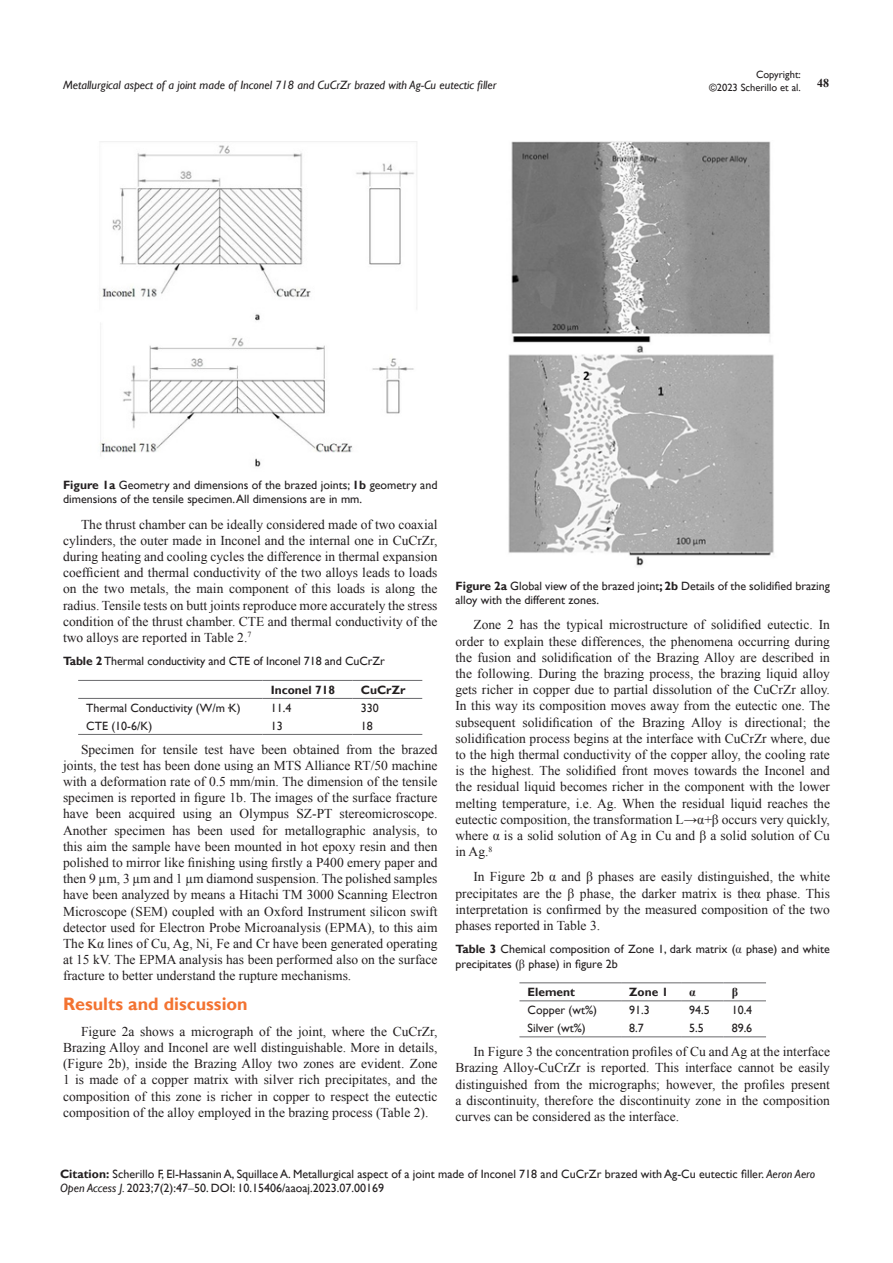
<style>
.page{position:relative;width:893px;height:1263px;background:#fff}
.page>*{position:absolute;margin:0;border:0;box-sizing:border-box;transform-origin:0 0}
.List_Paragraph{font:700 18px "Gill Sans";color:#f37331}
.t1{font:13.5px/16.2px "Times New Roman";color:#231f20;text-align:justify}
.Citation{font:12px/14.4px "Gill Sans";color:#231f20}
.MDPI_5_1_figure_capt{font:12px/14.4px "Gill Sans";color:#231f20}
.t2{font:italic 12px "Gill Sans";color:#231f20}
.t3{font:700 12px "Gill Sans";color:#231f20}
.t4{font:700 12px "Times New Roman";color:#231f20}
.t5{font:10.5px/12.6px "Gill Sans";color:#231f20;text-align:right}
.s1{font-weight:700}
.s2{font-family:"Times New Roman"}
.s3{font-style:italic}
</style>
<div class="page">
<hr style="left:78px;top:680px;width:185px;height:1px;background:#69696c">
<hr style="left:263px;top:680px;width:90px;height:1px;background:#69696c">
<hr style="left:353px;top:680px;width:69px;height:1px;background:#69696c">
<hr style="left:78px;top:698px;width:185px;height:1px;background:#69696c">
<hr style="left:263px;top:698px;width:90px;height:1px;background:#69696c">
<hr style="left:353px;top:698px;width:69px;height:1px;background:#69696c">
<hr style="left:78px;top:734px;width:185px;height:1px;background:#69696c">
<hr style="left:263px;top:734px;width:90px;height:1px;background:#69696c">
<hr style="left:353px;top:734px;width:69px;height:1px;background:#69696c">
<hr style="left:519px;top:982px;width:102px;height:1px;background:#69696c">
<hr style="left:621px;top:982px;width:60px;height:1px;background:#69696c">
<hr style="left:681px;top:982px;width:42px;height:1px;background:#69696c">
<hr style="left:723px;top:982px;width:43px;height:1px;background:#69696c">
<hr style="left:519px;top:1000px;width:102px;height:1px;background:#69696c">
<hr style="left:621px;top:1000px;width:60px;height:1px;background:#69696c">
<hr style="left:681px;top:1000px;width:42px;height:1px;background:#69696c">
<hr style="left:723px;top:1000px;width:43px;height:1px;background:#69696c">
<hr style="left:519px;top:1036px;width:102px;height:1px;background:#69696c">
<hr style="left:621px;top:1036px;width:60px;height:1px;background:#69696c">
<hr style="left:681px;top:1036px;width:42px;height:1px;background:#69696c">
<hr style="left:723px;top:1036px;width:43px;height:1px;background:#69696c">
<img style="left:100px;top:142px;width:317px;height:325px">
<img style="left:508px;top:141px;width:266px;height:425px">
<p class="t5" style="left:709px;top:69px;width:93px">Copyright:<br>©2023 Scherillo et al.</p>
<p class="t2" style="left:63px;top:78px;width:435px">Metallurgical aspect of a joint made of Inconel 718 and CuCrZr brazed with Ag-Cu eutectic filler</p>
<p class="t4" style="left:817px;top:75px;width:13px">48</p>
<p class="Citation" style="left:63px;top:478px;width:376px"><span class="s1">Figure 1a</span> Geometry and dimensions of the brazed joints; <span class="s1">1b</span> geometry and dimensions of the tensile specimen. All dimensions are in mm.</p>
<p class="t1" style="left:63px;top:516px;width:376px;text-indent:18px">The thrust chamber can be ideally considered made of two coaxial cylinders, the outer made in Inconel and the internal one in CuCrZr, during heating and cooling cycles the difference in thermal expansion coefficient and thermal conductivity of the two alloys leads to loads on the two metals, the main component of this loads is along the radius. Tensile tests on butt joints reproduce more accurately the stress condition of the thrust chamber. CTE and thermal conductivity of the two alloys are reported in Table 2.<sup>7</sup></p>
<p class="Citation" style="left:63px;top:654px;width:323px"><span class="s1">Table 2</span> Thermal conductivity and CTE of Inconel 718 and CuCrZr</p>
<p class="t3" style="left:271px;top:682px;width:66px">Inconel 718</p>
<p class="t3" style="left:361px;top:682px;width:46px">CuCrZr</p>
<p class="Citation" style="left:86px;top:700px;width:156px">Thermal Conductivity (W/m·K)</p>
<p class="Citation" style="left:271px;top:700px;width:22px">11.4</p>
<p class="Citation" style="left:361px;top:700px;width:19px">330</p>
<p class="Citation" style="left:86px;top:718px;width:67px">CTE (10-6/K)</p>
<p class="Citation" style="left:271px;top:718px;width:13px">13</p>
<p class="Citation" style="left:361px;top:718px;width:13px">18</p>
<p class="t1" style="left:63px;top:741px;width:376px;text-indent:18px">Specimen for tensile test have been obtained from the brazed joints, the test has been done using an MTS Alliance RT/50 machine with a deformation rate of 0.5 mm/min. The dimension of the tensile specimen is reported in figure 1b. The images of the surface fracture have been acquired using an Olympus SZ-PT stereomicroscope.<br>Another specimen has been used for metallographic analysis, to this aim the sample have been mounted in hot epoxy resin and then polished to mirror like finishing using firstly a P400 emery paper and then 9 µm, 3 µm and 1 µm diamond suspension. The polished samples have been analyzed by means a Hitachi TM 3000 Scanning Electron Microscope (SEM) coupled with an Oxford Instrument silicon swift detector used for Electron Probe Microanalysis (EPMA), to this aim The Kα lines of Cu, Ag, Ni, Fe and Cr have been generated operating at 15 kV. The EPMA analysis has been performed also on the surface fracture to better understand the rupture mechanisms.</p>
<p class="List_Paragraph" style="left:63px;top:993px;width:186px">Results and discussion</p>
<p class="t1" style="left:63px;top:1023px;width:376px;text-indent:18px">Figure 2a shows a micrograph of the joint, where the CuCrZr, Brazing Alloy and Inconel are well distinguishable. More in details, (Figure 2b), inside the Brazing Alloy two zones are evident. Zone 1 is made of a copper matrix with silver rich precipitates, and the composition of this zone is richer in copper to respect the eutectic composition of the alloy employed in the brazing process (Table 2).</p>
<p class="MDPI_5_1_figure_capt" style="left:455px;top:579px;width:376px"><span class="s1">Figure 2a</span> Global view of the brazed joint<span class="s1">; 2b</span> Details of the solidified brazing alloy with the different zones.</p>
<p class="t1" style="left:455px;top:616px;width:376px;text-indent:18px">Zone 2 has the typical microstructure of solidified eutectic. In order to explain these differences, the phenomena occurring during the fusion and solidification of the Brazing Alloy are described in the following. During the brazing process, the brazing liquid alloy gets richer in copper due to partial dissolution of the CuCrZr alloy.<br>In this way its composition moves away from the eutectic one. The subsequent solidification of the Brazing Alloy is directional; the solidification process begins at the interface with CuCrZr where, due to the high thermal conductivity of the copper alloy, the cooling rate is the highest. The solidified front moves towards the Inconel and the residual liquid becomes richer in the component with the lower melting temperature, i.e. Ag. When the residual liquid reaches the eutectic composition, the transformation L→α+β occurs very quickly, where α is a solid solution of Ag in Cu and β a solid solution of Cu in Ag.<sup>8</sup></p>
<p class="t1" style="left:455px;top:868px;width:376px;text-indent:18px">In Figure 2b α and β phases are easily distinguished, the white precipitates are the β phase, the darker matrix is theα phase. This interpretation is confirmed by the measured composition of the two phases reported in Table 3.</p>
<p class="Citation" style="left:455px;top:942px;width:376px"><span class="s1">Table 3</span> Chemical composition of Zone 1, dark matrix (<span class="s2">α</span> phase) and white precipitates (<span class="s2">β</span> phase) in figure 2b</p>
<p class="t3" style="left:528px;top:985px;width:49px">Element</p>
<p class="t3" style="left:629px;top:985px;width:41px">Zone 1</p>
<p class="t4" style="left:689px;top:983px;width:8px">α</p>
<p class="t4" style="left:732px;top:983px;width:8px">β</p>
<p class="Citation" style="left:528px;top:1003px;width:71px">Copper (wt%)</p>
<p class="Citation" style="left:629px;top:1003px;width:22px">91.3</p>
<p class="Citation" style="left:689px;top:1003px;width:22px">94.5</p>
<p class="Citation" style="left:732px;top:1003px;width:22px">10.4</p>
<p class="Citation" style="left:528px;top:1021px;width:60px">Silver (wt%)</p>
<p class="Citation" style="left:629px;top:1021px;width:16px">8.7</p>
<p class="Citation" style="left:689px;top:1021px;width:16px">5.5</p>
<p class="Citation" style="left:732px;top:1021px;width:22px">89.6</p>
<p class="t1" style="left:455px;top:1043px;width:376px;text-indent:18px">In Figure 3 the concentration profiles of Cu and Ag at the interface Brazing Alloy-CuCrZr is reported. This interface cannot be easily distinguished from the micrographs; however, the profiles present a discontinuity, therefore the discontinuity zone in the composition curves can be considered as the interface.</p>
<p class="Citation" style="left:60px;top:1167px;width:757px"><span class="s1">Citation:</span> Scherillo F, El-Hassanin A, Squillace A. Metallurgical aspect of a joint made of Inconel 718 and CuCrZr brazed with Ag-Cu eutectic filler. <span class="s3">Aeron Aero<br>Open Access J.</span> 2023;7(2):47<span class="s2">‒</span>50. DOI: 10.15406/aaoaj.2023.07.00169</p>
</div>
